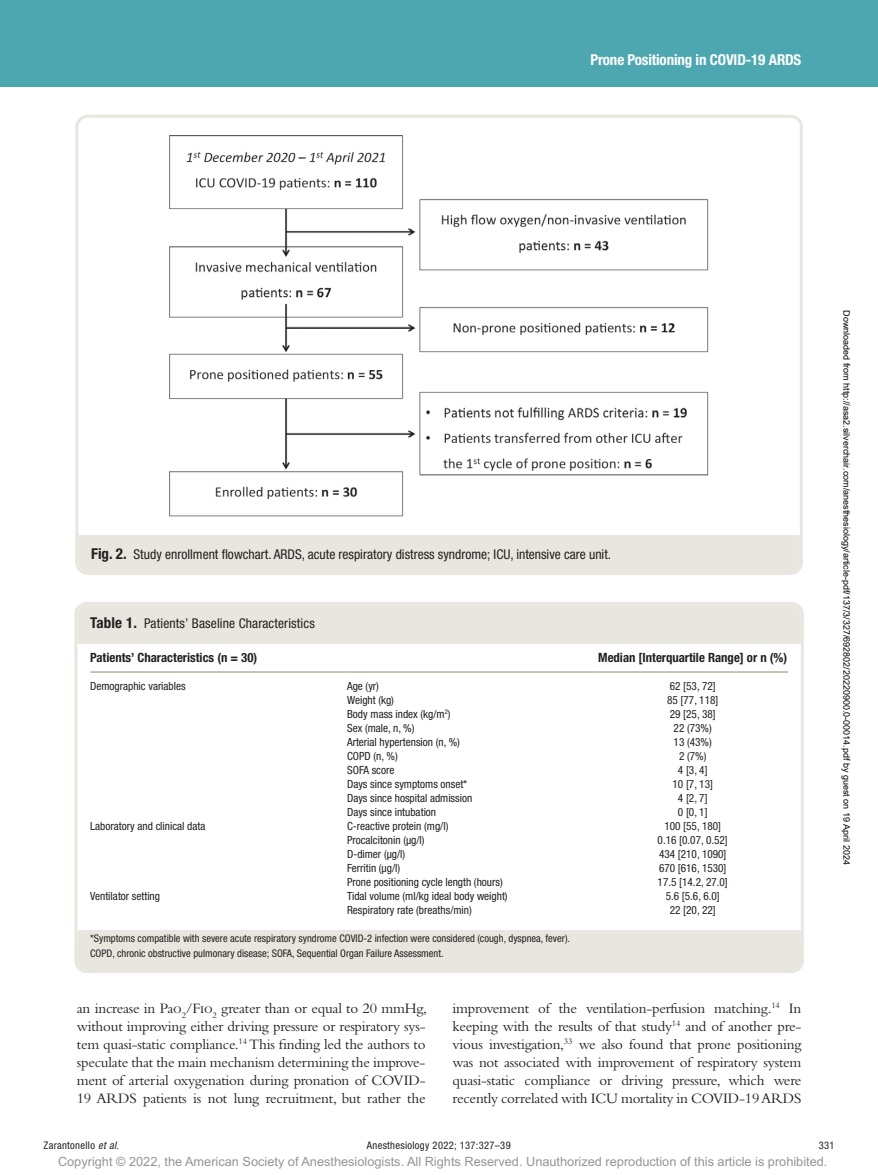
<style>
.page{position:relative;width:878px;height:1175px;background:#fff}
.page>*{position:absolute;margin:0;border:0;box-sizing:border-box;transform-origin:0 0}
.t1{font:15px/18px "Bembo Std";letter-spacing:-.015em;color:#231f20;text-align:justify}
.t2{font:700 condensed 15px "Helvetica Neue LT Std";letter-spacing:-.01em;color:#fff}
.t3{font:condensed 13.5px "Helvetica Neue LT Std";color:#231f20}
.t4{font:12.75px "Arial MT Std";color:#939598}
.t5{font:700 condensed 12.75px "Helvetica Neue LT Std";color:#231f20}
.t6{font:condensed 11.25px "Helvetica Neue LT Std";color:#231f20}
.t7{font:condensed 10.5px/15px "Helvetica Neue LT Std";color:#231f20}
.t8{font:condensed 10.5px "Helvetica Neue LT Std";letter-spacing:.03em;color:#231f20}
.t9{font:9px "Arial";color:#000}
.s1{font-weight:700;font-size:15px}
.s2{font-style:italic}
</style>
<div class="page">
<div style="left:0;top:0;width:878px;height:86px;background:#4da7b0"></div>
<img style="left:169px;top:135px;width:540px;height:382px">
<div style="left:78px;top:535px;width:721px;height:37px;background:#e9e6df"></div>
<div style="left:75px;top:115px;width:727px;height:460px;border:3px solid #e9e6df;border-radius:11px"></div>
<hr style="left:90px;top:671px;width:257px;height:1px;background:#9f967d">
<hr style="left:347px;top:671px;width:250px;height:1px;background:#9f967d">
<hr style="left:597px;top:671px;width:191px;height:1px;background:#9f967d">
<div style="left:77px;top:605px;width:723px;height:38px;background:#e9e6df"></div>
<div style="left:77px;top:930px;width:723px;height:37px;background:#e9e6df"></div>
<div style="left:77px;top:945px;width:723px;height:25px;background:#e9e6df"></div>
<div style="left:74px;top:602px;width:729px;height:371px;border:3px solid #e9e6df;border-radius:11px"></div>
<p class="t2" style="left:590px;top:51px;width:212px">Prone Positioning in COVID-19 ARDS</p>
<p class="t3" style="left:91px;top:546px;width:521px"><span class="s1">Fig. 2.</span> Study enrollment flowchart. ARDS, acute respiratory distress syndrome; ICU, intensive care unit.</p>
<p class="t3" style="left:90px;top:616px;width:226px"><span class="s1">Table 1.</span> Patients’ Baseline Characteristics</p>
<p class="t5" style="left:90px;top:650px;width:169px">Patients’ Characteristics (n = 30)</p>
<p class="t5" style="left:598px;top:650px;width:191px">Median [Interquartile Range] or n (%)</p>
<p class="t6" style="left:90px;top:679px;width:97px">Demographic variables</p>
<p class="t6" style="left:347px;top:679px;width:33px">Age (yr)</p>
<p class="t6" style="left:669px;top:679px;width:47px">62 [53, 72]</p>
<p class="t6" style="left:347px;top:693px;width:48px">Weight (kg)</p>
<p class="t6" style="left:667px;top:693px;width:53px">85 [77, 118]</p>
<p class="t6" style="left:347px;top:707px;width:105px">Body mass index (kg/m<sup>2</sup>)</p>
<p class="t6" style="left:669px;top:707px;width:47px">29 [25, 38]</p>
<p class="t6" style="left:347px;top:721px;width:69px">Sex (male, n, %)</p>
<p class="t6" style="left:673px;top:721px;width:40px">22 (73%)</p>
<p class="t6" style="left:347px;top:735px;width:114px">Arterial hypertension (n, %)</p>
<p class="t6" style="left:673px;top:735px;width:40px">13 (43%)</p>
<p class="t6" style="left:347px;top:749px;width:52px">COPD (n, %)</p>
<p class="t6" style="left:679px;top:749px;width:29px">2 (7%)</p>
<p class="t6" style="left:347px;top:763px;width:49px">SOFA score</p>
<p class="t6" style="left:678px;top:763px;width:31px">4 [3, 4]</p>
<p class="t6" style="left:347px;top:777px;width:122px">Days since symptoms onset*</p>
<p class="t6" style="left:672px;top:777px;width:42px">10 [7, 13]</p>
<p class="t6" style="left:347px;top:791px;width:127px">Days since hospital admission</p>
<p class="t6" style="left:678px;top:791px;width:31px">4 [2, 7]</p>
<p class="t6" style="left:347px;top:805px;width:91px">Days since intubation</p>
<p class="t6" style="left:678px;top:805px;width:31px">0 [0, 1]</p>
<p class="t6" style="left:90px;top:819px;width:117px">Laboratory and clinical data</p>
<p class="t6" style="left:347px;top:819px;width:103px">C-reactive protein (mg/l)</p>
<p class="t6" style="left:664px;top:819px;width:58px">100 [55, 180]</p>
<p class="t6" style="left:347px;top:833px;width:79px">Procalcitonin (μg/l)</p>
<p class="t6" style="left:657px;top:833px;width:72px">0.16 [0.07, 0.52]</p>
<p class="t6" style="left:347px;top:847px;width:60px">D-dimer (μg/l)</p>
<p class="t6" style="left:659px;top:847px;width:69px">434 [210, 1090]</p>
<p class="t6" style="left:347px;top:861px;width:55px">Ferritin (μg/l)</p>
<p class="t6" style="left:659px;top:861px;width:69px">670 [616, 1530]</p>
<p class="t6" style="left:347px;top:875px;width:157px">Prone positioning cycle length (hours)</p>
<p class="t6" style="left:657px;top:875px;width:72px">17.5 [14.2, 27.0]</p>
<p class="t6" style="left:90px;top:889px;width:71px">Ventilator setting</p>
<p class="t6" style="left:347px;top:889px;width:162px">Tidal volume (ml/kg ideal body weight)</p>
<p class="t6" style="left:665px;top:889px;width:56px">5.6 [5.6, 6.0]</p>
<p class="t6" style="left:347px;top:903px;width:126px">Respiratory rate (breaths/min)</p>
<p class="t6" style="left:669px;top:903px;width:47px">22 [20, 22]</p>
<p class="t7" style="left:90px;top:930px;width:481px">*Symptoms compatible with severe acute respiratory syndrome COVID-2 infection were considered (cough, dyspnea, fever).<br>COPD, chronic obstructive pulmonary disease; SOFA, Sequential Organ Failure Assessment.</p>
<p class="t9" style="left:850px;top:310px;width:556px;rotate:90deg">Downloaded from http://asa2.silverchair.com/anesthesiology/article-pdf/137/3/327/692802/20220900.0-00014.pdf by guest on 19 April 2024</p>
<p class="t1" style="left:77px;top:999px;width:352px">an increase in Pao<sub>2</sub>/Fio<sub>2</sub> greater than or equal to 20 mmHg, without improving either driving pressure or respiratory sys&shy;tem quasi-static compliance.<sup>14</sup> This finding led the authors to speculate that the main mechanism determining the improve&shy;ment of arterial oxygenation during pronation of COVID-19 ARDS patients is not lung recruitment, but rather the</p>
<p class="t1" style="left:452px;top:999px;width:350px">improvement of the ventilation-perfusion matching.<sup>14</sup> In keeping with the results of that study<sup>14</sup> and of another pre&shy;vious investigation,<sup>33</sup> we also found that prone positioning was not associated with improvement of respiratory system quasi-static compliance or driving pressure, which were recently correlated with ICU mortality in COVID-19 ARDS</p>
<p class="t8" style="left:44px;top:1139px;width:77px">Zarantonello <span class="s2">et al.</span></p>
<p class="t8" style="left:367px;top:1139px;width:145px">Anesthesiology 2022; 137:327–39</p>
<p class="t7" style="left:818px;top:1138px;width:17px">331</p>
<p class="t4" style="left:58px;top:1154px;width:771px">Copyright © 2022, the American Society of Anesthesiologists. All Rights Reserved. Unauthorized reproduction of this article is prohibited.</p>
</div>
